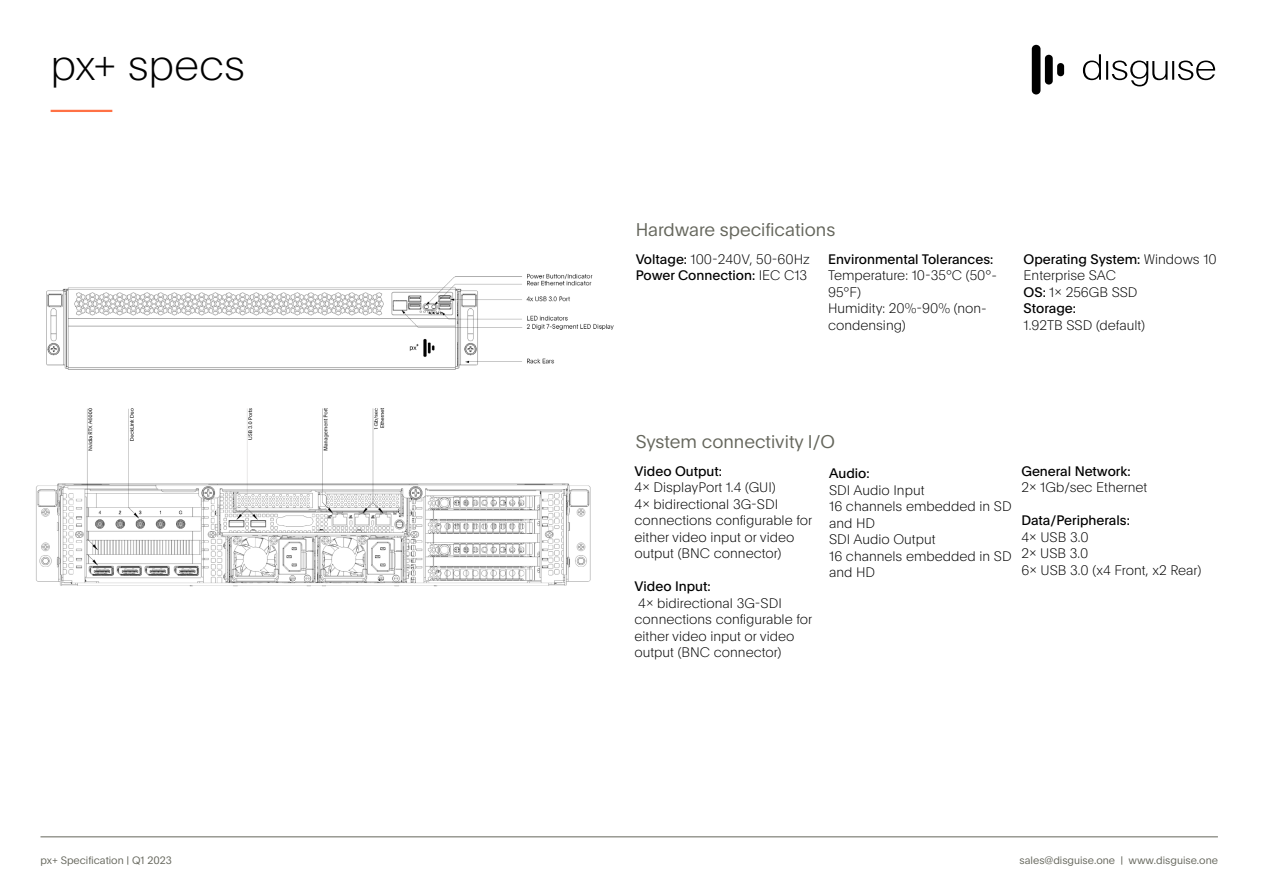
<style>
.page{position:relative;width:1263px;height:893px;background:#fff}
.page>*{position:absolute;margin:0;border:0;box-sizing:border-box;transform-origin:0 0}
.PLAIN_LIGHT_21_25{font:200 42px "Plain";letter-spacing:-.005em;color:#000}
.t1{font:300 18px "Plain";color:#65665c}
.t2{font:200 13.5px/16.5px "Plain";color:#000}
.t3{font:13.5px "Plain";color:#000}
.PLAIN_LIGHT_21_25-2{font:300 10.5px "Plain";color:#65665c}
.s1{font-weight:400}
.s2{font-weight:200}
</style>
<div class="page">
<hr style="left:51px;top:110px;width:61px;height:2px;background:#ff7145">
<div style="left:1032px;top:45px;width:8px;height:50px;background:#000;border-radius:4px"></div>
<div style="left:1045px;top:55px;width:8px;height:30px;background:#000;border-radius:4px"></div>
<div style="left:1057px;top:63px;width:7px;height:13px;background:#000;border-radius:3px"></div>
<svg style="left:1083px;top:54px;width:132px;height:32px"></svg>
<hr style="left:40px;top:837px;width:1178px;height:1px;background:#65665c">
<img style="left:46px;top:273px;width:568px;height:97px">
<img style="left:36px;top:408px;width:555px;height:179px">
<p class="PLAIN_LIGHT_21_25" style="left:51px;top:35px;width:196px">px+ specs</p>
<p class="t1" style="left:636px;top:216px;width:201px">Hardware specifications</p>
<p class="t2" style="left:636px;top:250px;width:176px"><span class="s1">Voltage:</span> 100-240V, 50-60Hz</p>
<p class="t3" style="left:636px;top:266px;width:173px">Power Connection: <span class="s2">IEC C13</span></p>
<p class="t3" style="left:828px;top:249px;width:167px">Environmental Tolerances:</p>
<p class="t2" style="left:828px;top:267px;width:170px">Temperature: 10-35°C (50°-<br>95°F)</p>
<p class="t2" style="left:828px;top:300px;width:160px">Humidity: 20%-90% (non&shy;condensing)</p>
<p class="t2" style="left:1023px;top:250px;width:195px"><span class="s1">Operating System:</span> Windows 10<br>Enterprise SAC</p>
<p class="t2" style="left:1023px;top:283px;width:115px"><span class="s1">OS:</span> 1x 256GB SSD</p>
<p class="t2" style="left:1023px;top:300px;width:123px"><span class="s1">Storage:<br></span>1.92TB SSD (default)</p>
<p class="t1" style="left:636px;top:429px;width:201px">System connectivity I/O</p>
<p class="t3" style="left:634px;top:461px;width:89px">Video Output:</p>
<p class="t2" style="left:634px;top:479px;width:143px">4x DisplayPort 1.4 (GUI)</p>
<p class="t2" style="left:634px;top:495px;width:179px">4x bidirectional 3G-SDI connections configurable for either video input or video output (BNC connector)</p>
<p class="t3" style="left:634px;top:577px;width:78px">Video Input:</p>
<p class="t2" style="left:634px;top:594px;width:179px">4x bidirectional 3G-SDI connections configurable for either video input or video output (BNC connector)</p>
<p class="t3" style="left:829px;top:464px;width:42px">Audio:</p>
<p class="t2" style="left:829px;top:481px;width:97px">SDI Audio Input</p>
<p class="t2" style="left:829px;top:497px;width:184px">16 channels embedded in SD and HD</p>
<p class="t2" style="left:829px;top:530px;width:108px">SDI Audio Output</p>
<p class="t2" style="left:829px;top:547px;width:184px">16 channels embedded in SD and HD</p>
<p class="t3" style="left:1021px;top:461px;width:111px">General Network:</p>
<p class="t2" style="left:1021px;top:479px;width:127px">2x 1Gb/sec Ethernet</p>
<p class="t3" style="left:1021px;top:511px;width:110px">Data/Peripherals:</p>
<p class="t2" style="left:1021px;top:528px;width:69px">4x USB 3.0</p>
<p class="t2" style="left:1021px;top:545px;width:69px">2x USB 3.0</p>
<p class="t2" style="left:1021px;top:561px;width:181px">6x USB 3.0 (x4 Front, x2 Rear)</p>
<p class="PLAIN_LIGHT_21_25-2" style="left:40px;top:853px;width:133px">px+ Specification | Q1 2023</p>
<p class="PLAIN_LIGHT_21_25-2" style="left:1019px;top:853px;width:200px">sales@disguise.one | www.disguise.one</p>
</div>
